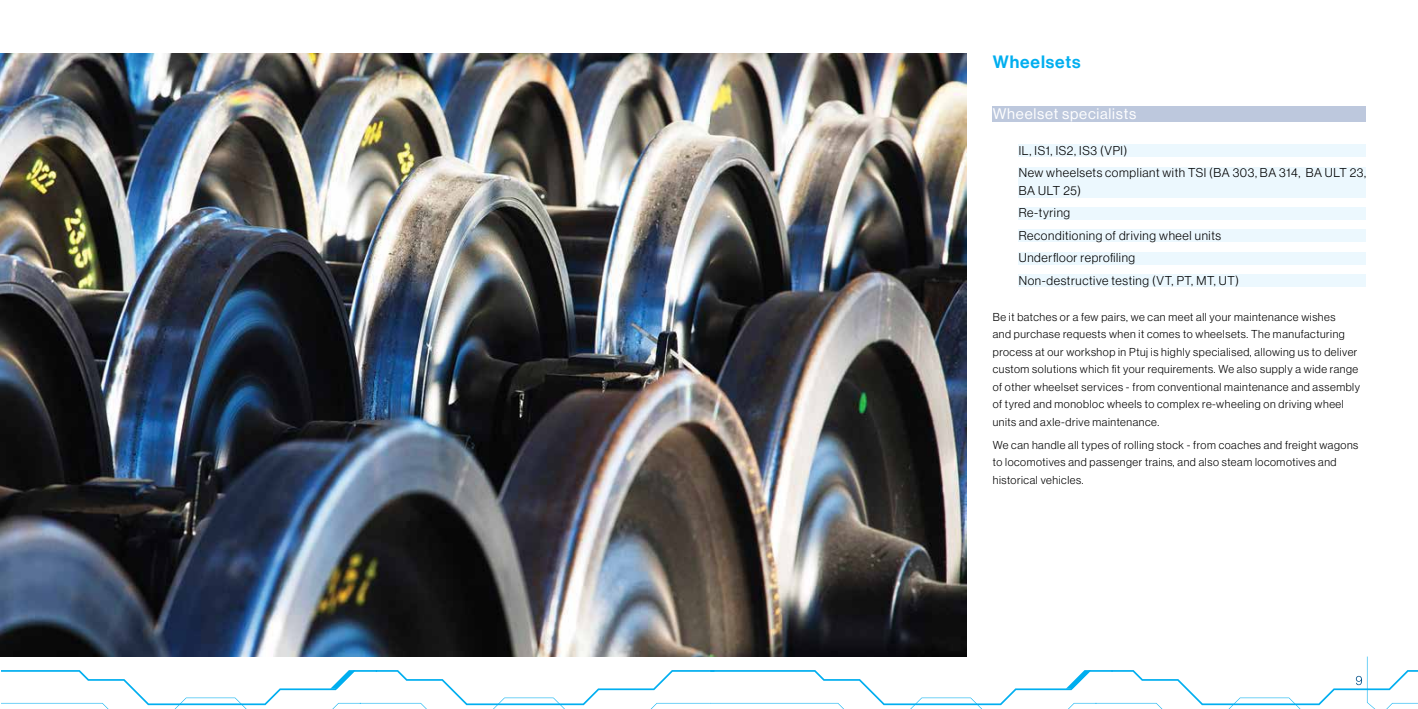
<style>
.page{position:relative;width:1418px;height:709px;background:#fff}
.page>*{position:absolute;margin:0;border:0;box-sizing:border-box;transform-origin:0 0}
.t1{font:17.5px "Neue Haas Display Mediu";letter-spacing:.05em;color:#00aeef}
.t2{font:15px "Neue Haas Display";letter-spacing:.05em;color:#fff}
.t3{font:300 12.5px/22.5px "Neue Haas Display";letter-spacing:.05em;color:#000}
.t4{font:300 11.25px/17.5px "Neue Haas Display";letter-spacing:.05em;color:#000}
</style>
<div class="page">
<img style="left:1px;top:54px;width:965px;height:602px">
<svg style="left:1px;top:656px;width:1416px;height:53px"></svg>
<div style="left:992px;top:107px;width:373px;height:15px;background:#bdc8dd"></div>
<div style="left:1018px;top:144px;width:347px;height:13px;background:#ecf8fe"></div>
<div style="left:1018px;top:167px;width:347px;height:30px;background:#ecf8fe"></div>
<div style="left:1018px;top:207px;width:347px;height:12px;background:#ecf8fe"></div>
<div style="left:1018px;top:229px;width:347px;height:13px;background:#ecf8fe"></div>
<div style="left:1018px;top:252px;width:347px;height:12px;background:#ecf8fe"></div>
<div style="left:1018px;top:274px;width:347px;height:13px;background:#ecf8fe"></div>
<h1 class="t1" style="left:992px;top:52px;width:89px">Wheelsets</h1>
<h2 class="t2" style="left:992px;top:105px;width:145px">Wheelset specialists</h2>
<p class="t3" style="left:1018px;top:139px;width:349px">IL, IS1, IS2, IS3 (VPI)<br>New wheelsets compliant with TSI (BA 303, BA 314, BA ULT 23,</p>
<p class="t3" style="left:1018px;top:179px;width:222px">BA ULT 25)<br>Re-tyring<br>Reconditioning of driving wheel units<br>Underfloor reprofiling<br>Non-destructive testing (VT, PT, MT, UT)</p>
<p class="t4" style="left:992px;top:308px;width:369px">Be it batches or a few pairs, we can meet all your maintenance wishes<br>and purchase requests when it comes to wheelsets. The manufacturing process at our workshop in Ptuj is highly specialised, allowing us to deliver custom solutions which fit your requirements. We also supply a wide range of other wheelset services - from conventional maintenance and assembly of tyred and monobloc wheels to complex re-wheeling on driving wheel units and axle-drive maintenance.</p>
<p class="t4" style="left:992px;top:436px;width:367px">We can handle all types of rolling stock - from coaches and freight wagons to locomotives and passenger trains, and also steam locomotives and historical vehicles.</p>
</div>
